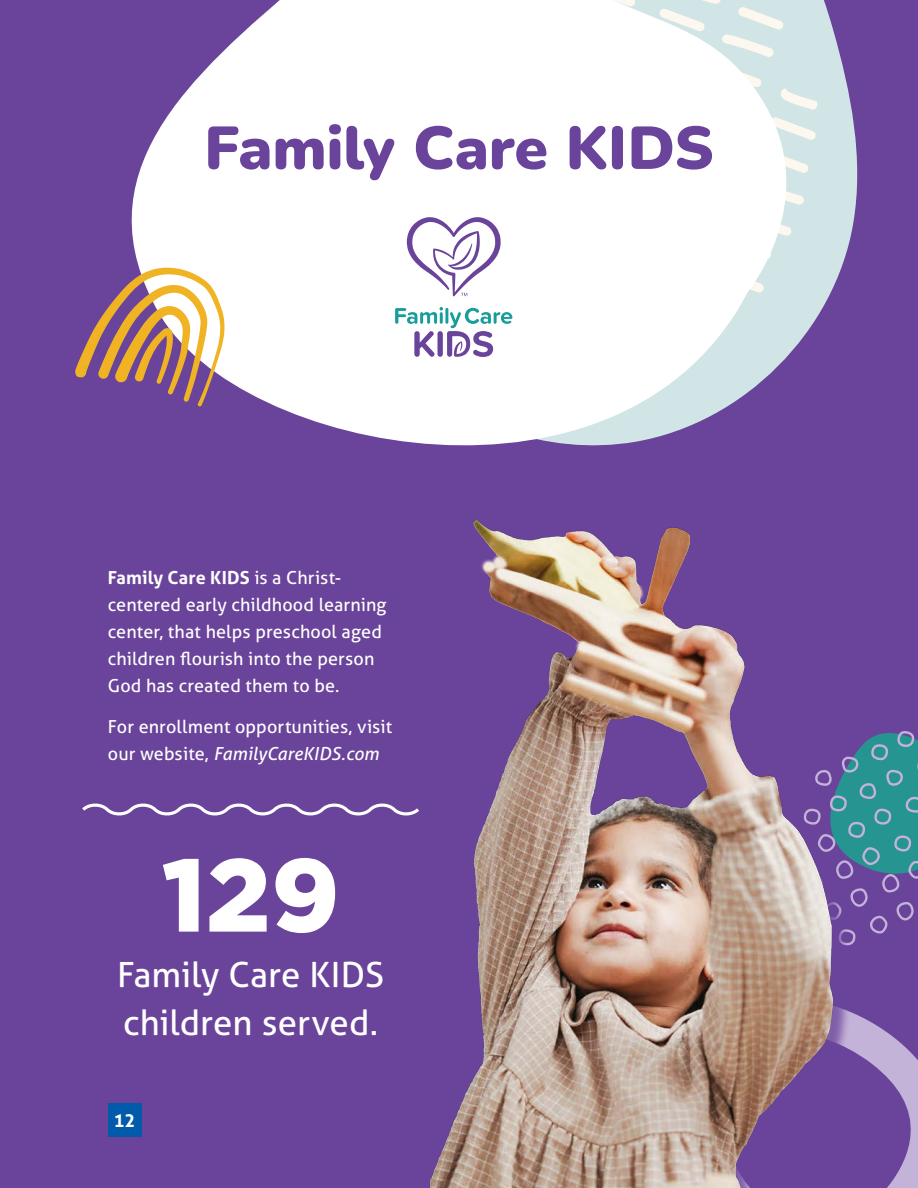
<style>
.page{position:relative;width:918px;height:1188px;background:#6a439a}
.page>*{position:absolute;margin:0;border:0;box-sizing:border-box;transform-origin:0 0}
.Regular_Body{font:900 103.2px "Gotham";color:#fff}
.t1{font:900 60.3px "Nunito";letter-spacing:-.005em;color:#6a439a}
.Regular_Body-2{font:34.8px/48px "Aller";color:#fff}
.Regular_Body-3{font:18px/27px "Aller";letter-spacing:.005em;color:#fff}
.t2{font:700 18px "Aller";color:#fff}
.s1{font-weight:700}
.s2{font-style:italic}
</style>
<div class="page">
<svg style="left:821px;top:0;width:37px;height:311px;fill:#d1e5e6"></svg>
<svg style="left:131px;top:0;width:690px;height:445px;background:#eceaf2"></svg>
<svg style="left:395px;top:307px;width:117px;height:50px;background:#c5d0df"></svg>
<svg style="left:407px;top:217px;width:94px;height:79px"></svg>
<svg style="left:75px;top:267px;width:150px;height:140px"></svg>
<div style="left:108px;top:1104px;width:33px;height:33px;background:#015aaa"></div>
<img style="left:431px;top:417px;width:487px;height:771px">
<svg style="left:82px;top:803px;width:337px;height:13px"></svg>
<p class="t1" style="left:204px;top:105px;width:511px">Family Care KIDS</p>
<p class="Regular_Body-3" style="left:108px;top:564px;width:280px"><span class="s1">Family Care KIDS</span> is a Christ&shy;centered early childhood learning center, that helps preschool aged children flourish into the person<br>God has created them to be.</p>
<p class="Regular_Body-3" style="left:108px;top:713px;width:286px">For enrollment opportunities, visit our website, <span class="s2">FamilyCareKIDS.com</span></p>
<p class="Regular_Body" style="left:162px;top:835px;width:179px">129</p>
<p class="Regular_Body-2" style="left:117px;top:951px;width:268px">Family Care KIDS children served.</p>
<p class="t2" style="left:114px;top:1109px;width:23px">12</p>
</div>
